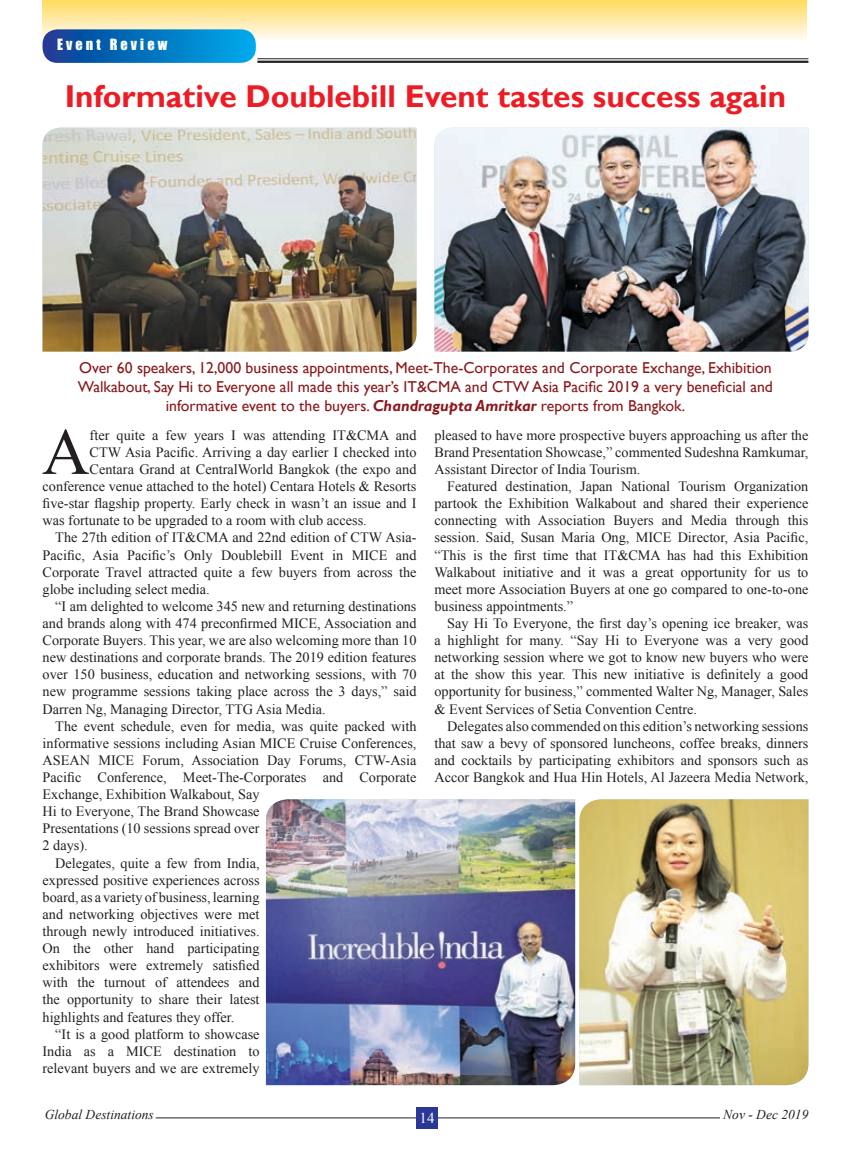
<style>
.page{position:relative;width:851px;height:1149px;background:#fff}
.page>*{position:absolute;margin:0;border:0;box-sizing:border-box;transform-origin:0 0}
.t1{font:65.85px "Times New Roman";color:#231f20}
.t2{font:700 31.5px "Gill Sans";color:#ed1c24}
.t3{font:15.75px/18.9px "Gill Sans";color:#8a191c;text-align:center}
.t4{font:15px "Times New Roman";color:#fff}
.t5{font:14.25px/17.1px "Times New Roman";color:#231f20;text-align:justify}
.t6{font:14.25px "Impact";letter-spacing:.22em;color:#fff}
.t7{font:italic 13.5px "Times New Roman";color:#231f20}
.s1{font-weight:700;font-style:italic}
</style>
<div class="page">
<div style="left:43px;top:0;width:763px;height:41px;background:linear-gradient(to bottom,#ffdb5f,#fffcf8)"></div>
<svg style="left:43px;top:29px;width:213px;height:34px;background:#0775bf"></svg>
<hr style="left:257px;top:61px;width:551px;height:2px;background:#231f20">
<hr style="left:257px;top:58px;width:551px;height:1px;background:#231f20">
<hr style="left:156px;top:1117px;width:563px;height:1px;background:#231f20">
<div style="left:416px;top:1106px;width:21px;height:22px;background:#2a3795"></div>
<img style="left:434px;top:128px;width:374px;height:223px">
<img style="left:43px;top:128px;width:373px;height:223px">
<img style="left:579px;top:799px;width:229px;height:285px">
<img style="left:266px;top:799px;width:309px;height:285px">
<p class="t6" style="left:57px;top:33px;width:112px">Event Review</p>
<h2 class="t2" style="left:65px;top:77px;width:722px">Informative Doublebill Event tastes success again</h2>
<p class="t3" style="left:78px;top:358px;width:696px">Over 60 speakers, 12,000 business appointments, Meet-The-Corporates and Corporate Exchange, Exhibition<br>Walkabout, Say Hi to Everyone all made this year’s IT&amp;CMA and CTW Asia Pacific 2019 a very beneficial and informative event to the buyers. <span class="s1">Chandragupta Amritkar</span> reports from Bangkok.</p>
<h1 class="t1" style="left:42px;top:407px;width:49px">A</h1>
<p class="t5" style="left:90px;top:426px;width:328px">fter quite a few years I was attending IT&amp;CMA and</p>
<p class="t5" style="left:90px;top:443px;width:328px">CTW Asia Pacific. Arriving a day earlier I checked into</p>
<p class="t5" style="left:90px;top:460px;width:328px">Centara Grand at CentralWorld Bangkok (the expo and</p>
<p class="t5" style="left:43px;top:477px;width:375px">conference venue attached to the hotel) Centara Hotels &amp; Resorts</p>
<p class="t5" style="left:43px;top:494px;width:375px">five-star flagship property. Early check in wasn’t an issue and I</p>
<p class="t5" style="left:43px;top:511px;width:326px">was fortunate to be upgraded to a room with club access.</p>
<p class="t5" style="left:55px;top:528px;width:362px">The 27th edition of IT&amp;CMA and 22nd edition of CTW Asia-</p>
<p class="t5" style="left:43px;top:545px;width:375px">Pacific, Asia Pacific’s Only Doublebill Event in MICE and</p>
<p class="t5" style="left:43px;top:563px;width:375px">Corporate Travel attracted quite a few buyers from across the</p>
<p class="t5" style="left:43px;top:580px;width:169px">globe including select media.</p>
<p class="t5" style="left:55px;top:597px;width:362px">“I am delighted to welcome 345 new and returning destinations</p>
<p class="t5" style="left:43px;top:614px;width:375px">and brands along with 474 preconfirmed MICE, Association and</p>
<p class="t5" style="left:43px;top:631px;width:375px">Corporate Buyers. This year, we are also welcoming more than 10</p>
<p class="t5" style="left:43px;top:648px;width:375px">new destinations and corporate brands. The 2019 edition features</p>
<p class="t5" style="left:43px;top:665px;width:375px">over 150 business, education and networking sessions, with 70</p>
<p class="t5" style="left:43px;top:682px;width:375px">new programme sessions taking place across the 3 days,” said</p>
<p class="t5" style="left:43px;top:699px;width:284px">Darren Ng, Managing Director, TTG Asia Media.</p>
<p class="t5" style="left:55px;top:716px;width:362px">The event schedule, even for media, was quite packed with</p>
<p class="t5" style="left:43px;top:734px;width:375px">informative sessions including Asian MICE Cruise Conferences,</p>
<p class="t5" style="left:43px;top:751px;width:375px">ASEAN MICE Forum, Association Day Forums, CTW-Asia</p>
<p class="t5" style="left:43px;top:768px;width:375px">Pacific Conference, Meet-The-Corporates and Corporate</p>
<p class="t5" style="left:43px;top:785px;width:218px">Exchange, Exhibition Walkabout, Say</p>
<p class="t5" style="left:43px;top:802px;width:218px">Hi to Everyone, The Brand Showcase</p>
<p class="t5" style="left:43px;top:819px;width:218px">Presentations (10 sessions spread over</p>
<p class="t5" style="left:43px;top:836px;width:47px">2 days).</p>
<p class="t5" style="left:55px;top:853px;width:206px">Delegates, quite a few from India,</p>
<p class="t5" style="left:43px;top:870px;width:218px">expressed positive experiences across</p>
<p class="t5" style="left:43px;top:887px;width:218px">board, as a variety of business, learning</p>
<p class="t5" style="left:43px;top:905px;width:218px">and networking objectives were met</p>
<p class="t5" style="left:43px;top:922px;width:218px">through newly introduced initiatives.</p>
<p class="t5" style="left:43px;top:939px;width:218px">On the other hand participating</p>
<p class="t5" style="left:43px;top:956px;width:218px">exhibitors were extremely satisfied</p>
<p class="t5" style="left:43px;top:973px;width:218px">with the turnout of attendees and</p>
<p class="t5" style="left:43px;top:990px;width:218px">the opportunity to share their latest</p>
<p class="t5" style="left:43px;top:1007px;width:193px">highlights and features they offer.</p>
<p class="t5" style="left:55px;top:1024px;width:206px">“It is a good platform to showcase</p>
<p class="t5" style="left:43px;top:1041px;width:218px">India as a MICE destination to</p>
<p class="t5" style="left:43px;top:1058px;width:218px">relevant buyers and we are extremely</p>
<p class="t5" style="left:434px;top:426px;width:375px">pleased to have more prospective buyers approaching us after the Brand Presentation Showcase,” commented Sudeshna Ramkumar, Assistant Director of India Tourism.</p>
<p class="t5" style="left:434px;top:477px;width:375px;text-indent:13px">Featured destination, Japan National Tourism Organization partook the Exhibition Walkabout and shared their experience connecting with Association Buyers and Media through this session. Said, Susan Maria Ong, MICE Director, Asia Pacific, “This is the first time that IT&amp;CMA has had this Exhibition Walkabout initiative and it was a great opportunity for us to meet more Association Buyers at one go compared to one-to-one business appointments.”</p>
<p class="t5" style="left:434px;top:614px;width:375px;text-indent:13px">Say Hi To Everyone, the first day’s opening ice breaker, was a highlight for many. “Say Hi to Everyone was a very good networking session where we got to know new buyers who were at the show this year. This new initiative is definitely a good opportunity for business,” commented Walter Ng, Manager, Sales &amp; Event Services of Setia Convention Centre.</p>
<p class="t5" style="left:434px;top:716px;width:375px;text-indent:13px">Delegates also commended on this edition’s networking sessions that saw a bevy of sponsored luncheons, coffee breaks, dinners and cocktails by participating exhibitors and sponsors such as Accor Bangkok and Hua Hin Hotels, Al Jazeera Media Network,</p>
<p class="t7" style="left:45px;top:1106px;width:111px">Global Destinations</p>
<p class="t7" style="left:723px;top:1106px;width:87px">Nov - Dec 2019</p>
<p class="t4" style="left:419px;top:1107px;width:16px">14</p>
</div>
